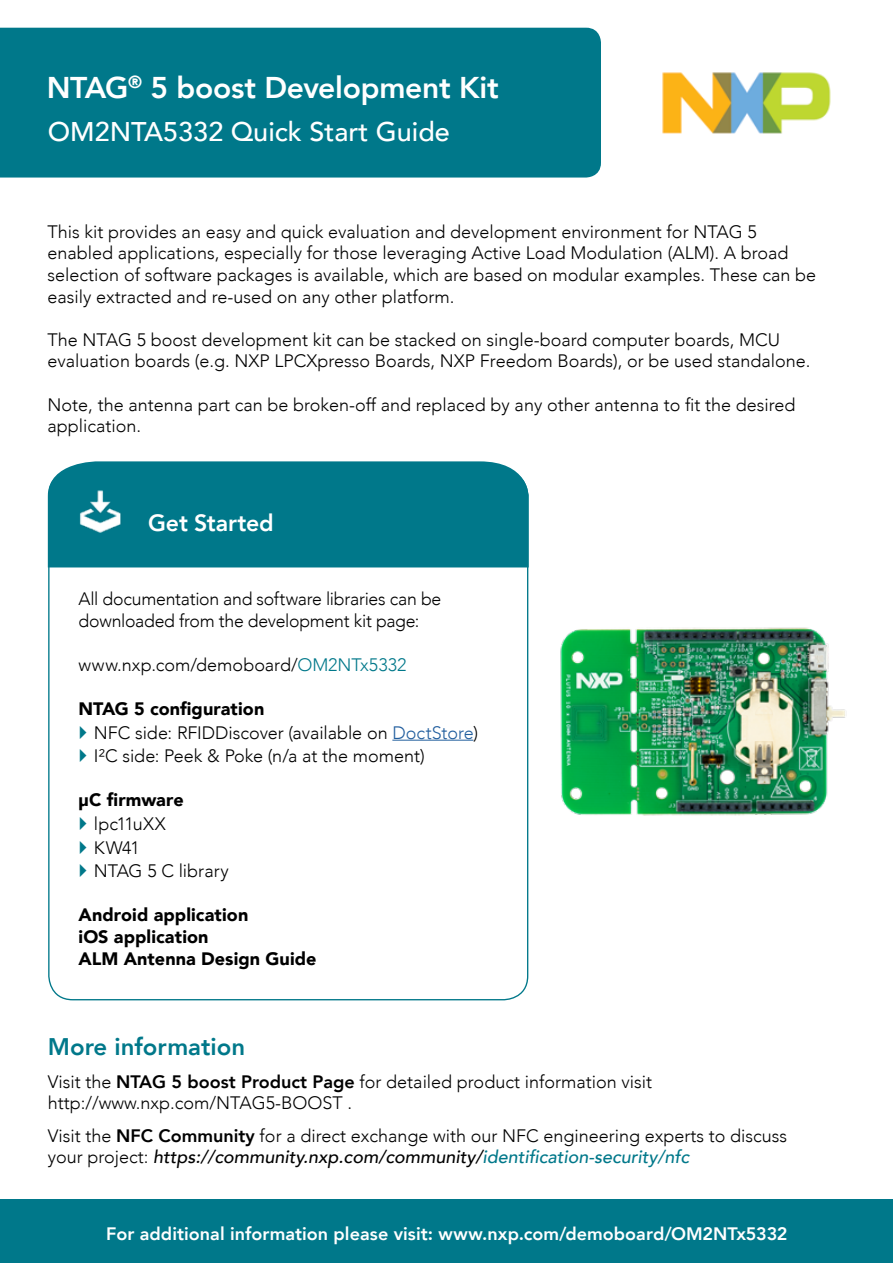
<style>
.page{position:relative;width:893px;height:1263px;background:#fff}
.page>*{position:absolute;margin:0;border:0;box-sizing:border-box;transform-origin:0 0}
.t1{font:800 30px "Avenir";letter-spacing:-.01em;color:#fff}
.t2{font:500 27px "Avenir";color:#fff}
.t3{font:800 24px "Avenir";color:#00788a}
.t4{font:800 23.55px "Avenir";letter-spacing:-.005em;color:#fff}
.t5{font:300 18px/21.6px "Avenir";color:#000}
.t6{font:800 18px "Avenir";letter-spacing:.005em;color:#fff}
.t7{font:900 18px/21.9px "Avenir";letter-spacing:.005em;color:#000}
.s1{color:#00788a}
.s2{font-weight:900}
.s3{color:#215e9e}
.s4{font-weight:800}
.s5{font-weight:500;font-style:italic}
.s6{font-weight:500;font-style:italic;color:#00788a}
</style>
<div class="page">
<img style="left:662px;top:72px;width:169px;height:62px">
<div style="left:0;top:28px;width:601px;height:150px;background:#00788a"></div>
<div style="left:0;top:1199px;width:893px;height:64px;background:#00788a"></div>
<hr style="left:392px;top:740px;width:81px;height:1px;background:#215e9e">
<div style="left:47px;top:461px;width:482px;height:107px;background:#00788a"></div>
<img style="left:65px;top:486px;width:69px;height:46px">
<img style="left:560px;top:627px;width:285px;height:189px">
<h1 class="t1" style="left:47px;top:64px;width:453px">NTAG<sup>®</sup> 5 boost Development Kit</h1>
<h2 class="t2" style="left:48px;top:108px;width:404px">OM2NTA5332 Quick Start Guide</h2>
<p class="t5" style="left:48px;top:221px;width:770px">This kit provides an easy and quick evaluation and development environment for NTAG 5 enabled applications, especially for those leveraging Active Load Modulation (ALM). A broad selection of software packages is available, which are based on modular examples. These can be easily extracted and re-used on any other platform.</p>
<p class="t5" style="left:48px;top:329px;width:764px">The NTAG 5 boost development kit can be stacked on single-board computer boards, MCU evaluation boards (e.g. NXP LPCXpresso Boards, NXP Freedom Boards), or be used standalone.</p>
<p class="t5" style="left:48px;top:394px;width:749px">Note, the antenna part can be broken-off and replaced by any other antenna to fit the desired application.</p>
<h3 class="t4" style="left:148px;top:504px;width:127px">Get Started</h3>
<p class="t5" style="left:79px;top:588px;width:364px">All documentation and software libraries can be downloaded from the development kit page:</p>
<p class="t5" style="left:79px;top:654px;width:329px">www.nxp.com/demoboard/<span class="s1">OM2NTx5332</span></p>
<p class="t5" style="left:94px;top:697px;width:386px;line-height:23.5px;text-indent:-15px"><span class="s2">NTAG 5 configuration<br></span>NFC side: RFIDDiscover (available on <span class="s3">DoctStore</span>)<br>I²C side: Peek &amp; Poke (n/a at the moment)</p>
<p class="t7" style="left:79px;top:789px;width:107px">µC firmware</p>
<p class="t5" style="left:94px;top:812px;width:136px;line-height:23.5px">lpc11uXX<br>KW41<br>NTAG 5 C library</p>
<p class="t7" style="left:79px;top:903px;width:239px">Android application<br>iOS application<br>ALM Antenna Design Guide</p>
<h3 class="t3" style="left:48px;top:1028px;width:199px">More information</h3>
<p class="t5" style="left:48px;top:1070px;width:606px">Visit the <span class="s4">NTAG 5 boost Product Page</span> for detailed product information visit http://www.nxp.com/NTAG5-BOOST .</p>
<p class="t5" style="left:48px;top:1124px;width:741px">Visit the <span class="s4">NFC Community</span> for a direct exchange with our NFC engineering experts to discuss your project: <span class="s5">https://community.nxp.com/community/</span><span class="s6">identification-security/nfc</span></p>
<p class="t6" style="left:106px;top:1219px;width:683px">For additional information please visit: www.nxp.com/demoboard/OM2NTx5332</p>
</div>
